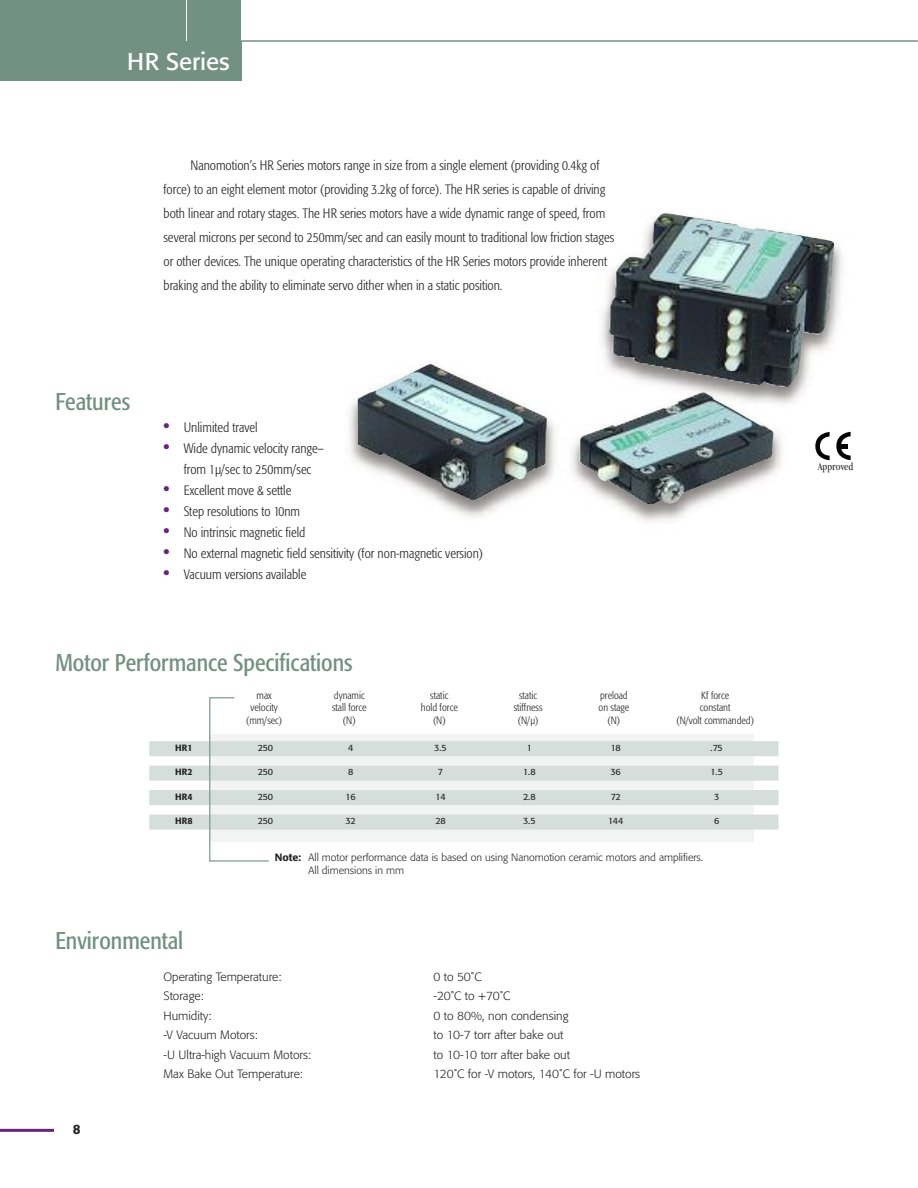
<style>
.page{position:relative;width:918px;height:1188px;background:#fff}
.page>*{position:absolute;margin:0;border:0;box-sizing:border-box;transform-origin:0 0}
.t1{font:condensed 24px "Formata";color:#729183}
.t2{font:24px "Formata";color:#fff}
.t3{font:300 condensed 13.5px/24px "Formata";color:#272627;text-align:center}
.t4{font:500 13.5px "Formata";color:#272627}
.t5{font:300 12px "Formata";color:#272627}
.t6{font:condensed 10.8px "Garamond";color:#302e2e}
.t7{font:300 condensed 10.5px "Formata";color:#272627}
.t8{font:300 10.5px/13.2px "Formata";color:#272627}
.t9{font:9px "Formata";letter-spacing:-.02em;color:#272627}
.t10{font:500 9px "Formata";letter-spacing:.01em;color:#272627}
.s1{font-weight:500;font-stretch:normal;font-size:18px;color:#69257c}
.s2{font-weight:500}
</style>
<div class="page">
<hr style="left:241px;top:40px;width:677px;height:2px;background:#729183">
<hr style="left:0;top:1129px;width:54px;height:3px;background:#69257c">
<div style="left:0;top:0;width:186px;height:40px;background:#729183"></div>
<div style="left:0;top:42px;width:241px;height:39px;background:#729183"></div>
<div style="left:187px;top:0;width:54px;height:40px;background:#729183"></div>
<img style="left:349px;top:243px;width:493px;height:279px">
<img style="left:357px;top:213px;width:477px;height:292px">
<div style="left:810px;top:428px;width:57px;height:51px;background:#fff"></div>
<svg style="left:815px;top:432px;width:15px;height:28px"></svg>
<svg style="left:836px;top:432px;width:15px;height:28px"></svg>
<hr style="left:837px;top:444px;width:11px;height:4px;background:#000">
<div style="left:210px;top:734px;width:544px;height:108px;background:#f1f4f3"></div>
<svg style="left:210px;top:697px;width:24px;height:1px"></svg>
<hr style="left:209px;top:860px;width:60px;height:2px;background:#729183">
<div style="left:149px;top:741px;width:630px;height:15px;background:#d5deda"></div>
<div style="left:149px;top:766px;width:630px;height:15px;background:#d5deda"></div>
<div style="left:149px;top:790px;width:630px;height:15px;background:#d5deda"></div>
<div style="left:149px;top:815px;width:630px;height:15px;background:#d5deda"></div>
<hr style="left:209px;top:697px;width:1px;height:164px;background:#729183">
<h1 class="t2" style="left:127px;top:52px;width:104px">HR Series</h1>
<p class="t3" style="left:163px;top:155px;width:452px;text-align:left;text-indent:27px">Nanomotion’s HR Series motors range in size from a single element (providing 0.4kg of force) to an eight element motor (providing 3.2kg of force). The HR series is capable of driving both linear and rotary stages. The HR series motors have a wide dynamic range of speed, from several microns per second to 250mm/sec and can easily mount to traditional low friction stages or other devices. The unique operating characteristics of the HR Series motors provide inherent braking and the ability to eliminate servo dither when in a static position.</p>
<h1 class="t1" style="left:56px;top:391px;width:76px">Features</h1>
<p class="t3" style="left:164px;top:416px;width:96px"><span class="s1">•</span> Unlimited travel</p>
<p class="t3" style="left:164px;top:439px;width:162px;line-height:21px"><span class="s1">•</span> Wide dynamic velocity range– from 1µ/sec to 250mm/sec</p>
<p class="t3" style="left:164px;top:479px;width:129px"><span class="s1">•</span> Excellent move &amp; settle</p>
<p class="t3" style="left:164px;top:500px;width:138px"><span class="s1">•</span> Step resolutions to 10nm</p>
<p class="t3" style="left:164px;top:521px;width:143px"><span class="s1">•</span> No intrinsic magnetic field</p>
<p class="t3" style="left:164px;top:542px;width:321px"><span class="s1">•</span> No external magnetic field sensitivity (for non-magnetic version)</p>
<p class="t3" style="left:164px;top:563px;width:144px"><span class="s1">•</span> Vacuum versions available</p>
<h1 class="t1" style="left:56px;top:652px;width:299px">Motor Performance Specifications</h1>
<p class="t7" style="left:257px;top:691px;width:17px">max</p>
<p class="t7" style="left:334px;top:691px;width:32px">dynamic</p>
<p class="t7" style="left:430px;top:691px;width:20px">static</p>
<p class="t7" style="left:519px;top:691px;width:20px">static</p>
<p class="t7" style="left:600px;top:691px;width:29px">preload</p>
<p class="t7" style="left:701px;top:691px;width:29px">Kf force</p>
<p class="t7" style="left:251px;top:703px;width:29px">velocity</p>
<p class="t7" style="left:332px;top:703px;width:36px">stall force</p>
<p class="t7" style="left:421px;top:703px;width:38px">hold force</p>
<p class="t7" style="left:514px;top:703px;width:30px">stiffness</p>
<p class="t7" style="left:599px;top:703px;width:32px">on stage</p>
<p class="t7" style="left:700px;top:703px;width:32px">constant</p>
<p class="t7" style="left:246px;top:716px;width:38px">(mm/sec)</p>
<p class="t7" style="left:343px;top:716px;width:14px">(N)</p>
<p class="t7" style="left:433px;top:716px;width:14px">(N)</p>
<p class="t7" style="left:518px;top:716px;width:22px">(N/µ)</p>
<p class="t7" style="left:608px;top:716px;width:14px">(N)</p>
<p class="t7" style="left:676px;top:716px;width:79px">(N/volt commanded)</p>
<p class="t10" style="left:175px;top:744px;width:19px">HR1</p>
<p class="t9" style="left:258px;top:744px;width:17px">250</p>
<p class="t9" style="left:348px;top:744px;width:7px">4</p>
<p class="t9" style="left:434px;top:744px;width:14px">3.5</p>
<p class="t9" style="left:527px;top:744px;width:7px">1</p>
<p class="t9" style="left:611px;top:744px;width:12px">18</p>
<p class="t9" style="left:711px;top:744px;width:14px">.75</p>
<p class="t10" style="left:175px;top:768px;width:19px">HR2</p>
<p class="t9" style="left:258px;top:768px;width:17px">250</p>
<p class="t9" style="left:348px;top:768px;width:7px">8</p>
<p class="t9" style="left:438px;top:768px;width:7px">7</p>
<p class="t9" style="left:523px;top:768px;width:14px">1.8</p>
<p class="t9" style="left:611px;top:768px;width:12px">36</p>
<p class="t9" style="left:710px;top:768px;width:14px">1.5</p>
<p class="t10" style="left:175px;top:793px;width:19px">HR4</p>
<p class="t9" style="left:258px;top:793px;width:17px">250</p>
<p class="t9" style="left:346px;top:793px;width:12px">16</p>
<p class="t9" style="left:436px;top:793px;width:12px">14</p>
<p class="t9" style="left:523px;top:793px;width:14px">2.8</p>
<p class="t9" style="left:611px;top:793px;width:12px">72</p>
<p class="t9" style="left:714px;top:793px;width:7px">3</p>
<p class="t10" style="left:175px;top:817px;width:19px">HR8</p>
<p class="t9" style="left:258px;top:817px;width:17px">250</p>
<p class="t9" style="left:346px;top:817px;width:12px">32</p>
<p class="t9" style="left:435px;top:817px;width:12px">28</p>
<p class="t9" style="left:523px;top:817px;width:14px">3.5</p>
<p class="t9" style="left:608px;top:817px;width:17px">144</p>
<p class="t9" style="left:714px;top:817px;width:7px">6</p>
<p class="t8" style="left:309px;top:852px;width:396px;text-indent:-34px"><span class="s2">Note:</span> All motor performance data is based on using Nanomotion ceramic motors and amplifiers.<br>All dimensions in mm</p>
<h1 class="t1" style="left:55px;top:930px;width:129px">Environmental</h1>
<p class="t5" style="left:164px;top:972px;width:119px">Operating Temperature:</p>
<p class="t5" style="left:434px;top:972px;width:50px">0 to 50˚C</p>
<p class="t5" style="left:164px;top:991px;width:42px">Storage:</p>
<p class="t5" style="left:434px;top:991px;width:78px">-20˚C to +70˚C</p>
<p class="t5" style="left:164px;top:1011px;width:49px">Humidity:</p>
<p class="t5" style="left:434px;top:1011px;width:136px">0 to 80%, non condensing</p>
<p class="t5" style="left:164px;top:1030px;width:96px">-V Vacuum Motors:</p>
<p class="t5" style="left:434px;top:1030px;width:131px">to 10-7 torr after bake out</p>
<p class="t5" style="left:164px;top:1050px;width:149px">-U Ultra-high Vacuum Motors:</p>
<p class="t5" style="left:434px;top:1050px;width:138px">to 10-10 torr after bake out</p>
<p class="t5" style="left:164px;top:1069px;width:141px">Max Bake Out Temperature:</p>
<p class="t5" style="left:434px;top:1069px;width:208px">120˚C for -V motors, 140˚C for -U motors</p>
<p class="t4" style="left:73px;top:1123px;width:9px">8</p>
<p class="t6" style="left:818px;top:463px;width:37px">Approved</p>
</div>
